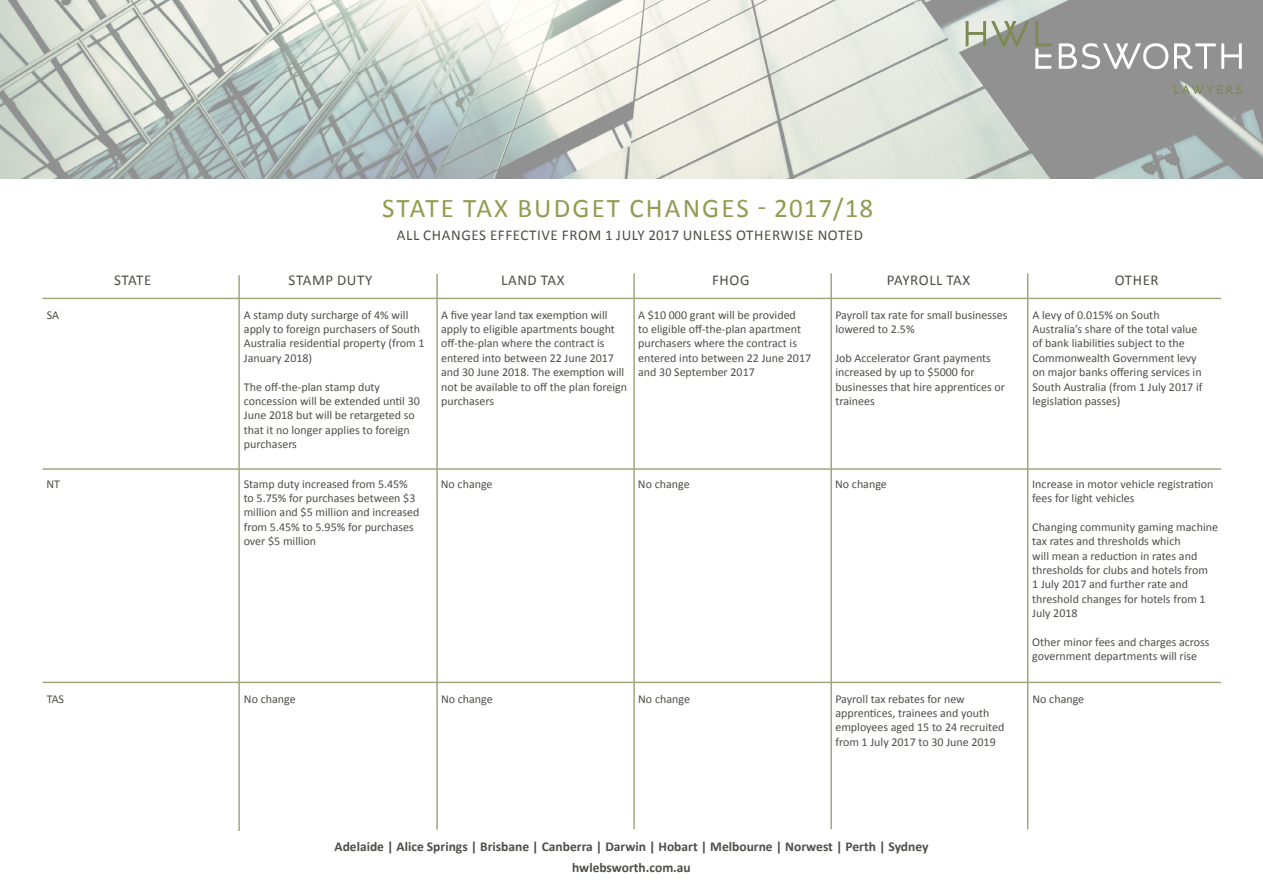
<style>
.page{position:relative;width:1263px;height:893px;background:#fff}
.page>*{position:absolute;margin:0;border:0;box-sizing:border-box;transform-origin:0 0}
.Normal_Text{font:27px "Calibri";letter-spacing:.08em;color:#939b50}
.t1{font:15px "Calibri";letter-spacing:.04em;color:#4c5049}
.Offices{font:700 13.5px "Calibri";color:#4c5049}
.Website{font:700 13.5px "Calibri";color:#4c5049}
.Heading_-_area_2{font:12px/14.4px "Calibri";color:#4c5049}
</style>
<div class="page">
<img style="left:0;top:0;width:1263px;height:179px">
<svg style="left:1035px;top:21px;width:16px;height:48px"></svg>
<svg style="left:966px;top:21px;width:63px;height:25px;background:#a9ae9c"></svg>
<svg style="left:1059px;top:43px;width:109px;height:26px"></svg>
<svg style="left:1174px;top:43px;width:68px;height:26px"></svg>
<svg style="left:1174px;top:85px;width:68px;height:9px"></svg>
<hr style="left:238px;top:275px;width:2px;height:556px;background:#a0a77d">
<hr style="left:43px;top:298px;width:1178px;height:1px;background:#a0a77d">
<hr style="left:436px;top:274px;width:2px;height:556px;background:#a0a77d">
<hr style="left:633px;top:273px;width:2px;height:556px;background:#a0a77d">
<hr style="left:830px;top:273px;width:2px;height:556px;background:#a0a77d">
<hr style="left:1027px;top:273px;width:1px;height:556px;background:#a0a77d">
<hr style="left:43px;top:468px;width:1178px;height:2px;background:#a0a77d">
<hr style="left:43px;top:682px;width:1178px;height:1px;background:#a0a77d">
<p class="Normal_Text" style="left:382px;top:191px;width:493px">STATE TAX BUDGET CHANGES - 2017/18</p>
<p class="t1" style="left:397px;top:226px;width:468px">ALL CHANGES EFFECTIVE FROM 1 JULY 2017 UNLESS OTHERWISE NOTED</p>
<p class="t1" style="left:114px;top:270px;width:39px">STATE</p>
<p class="t1" style="left:289px;top:270px;width:85px">STAMP DUTY</p>
<p class="t1" style="left:501px;top:270px;width:65px">LAND TAX</p>
<p class="t1" style="left:712px;top:270px;width:39px">FHOG</p>
<p class="t1" style="left:887px;top:270px;width:85px">PAYROLL TAX</p>
<p class="t1" style="left:1115px;top:270px;width:45px">OTHER</p>
<p class="Heading_-_area_2" style="left:47px;top:307px;width:14px">SA</p>
<p class="Heading_-_area_2" style="left:244px;top:307px;width:182px">A stamp duty surcharge of 4% will apply to foreign purchasers of South<br>Australia residential property (from 1<br>January 2018)</p>
<p class="Heading_-_area_2" style="left:244px;top:379px;width:177px">The off-the-plan stamp duty concession will be extended until 30<br>June 2018 but will be retargeted so that it no longer applies to foreign purchasers</p>
<p class="Heading_-_area_2" style="left:441px;top:307px;width:188px">A five year land tax exemption will apply to eligible apartments bought off-the-plan where the contract is entered into between 22 June 2017 and 30 June 2018. The exemption will not be available to off the plan foreign purchasers</p>
<p class="Heading_-_area_2" style="left:638px;top:307px;width:174px">A $10 000 grant will be provided<br>to eligible off-the-plan apartment purchasers where the contract is entered into between 22 June 2017 and 30 September 2017</p>
<p class="Heading_-_area_2" style="left:835px;top:307px;width:174px">Payroll tax rate for small businesses lowered to 2.5%</p>
<p class="Heading_-_area_2" style="left:835px;top:351px;width:171px">Job Accelerator Grant payments increased by up to $5000 for businesses that hire apprentices or trainees</p>
<p class="Heading_-_area_2" style="left:1032px;top:307px;width:171px">A levy of 0.015% on South<br>Australia’s share of the total value of bank liabilities subject to the<br>Commonwealth Government levy on major banks offering services in<br>South Australia (from 1 July 2017 if legislation passes)</p>
<p class="Heading_-_area_2" style="left:47px;top:476px;width:15px">NT</p>
<p class="Heading_-_area_2" style="left:244px;top:476px;width:177px">Stamp duty increased from 5.45% to 5.75% for purchases between $3 million and $5 million and increased from 5.45% to 5.95% for purchases over $5 million</p>
<p class="Heading_-_area_2" style="left:441px;top:476px;width:53px">No change</p>
<p class="Heading_-_area_2" style="left:638px;top:476px;width:53px">No change</p>
<p class="Heading_-_area_2" style="left:835px;top:476px;width:53px">No change</p>
<p class="Heading_-_area_2" style="left:1032px;top:476px;width:183px">Increase in motor vehicle registration fees for light vehicles</p>
<p class="Heading_-_area_2" style="left:1032px;top:520px;width:187px">Changing community gaming machine tax rates and thresholds which<br>will mean a reduction in rates and thresholds for clubs and hotels from<br>1 July 2017 and further rate and threshold changes for hotels from 1<br>July 2018</p>
<p class="Heading_-_area_2" style="left:1032px;top:635px;width:179px">Other minor fees and charges across government departments will rise</p>
<p class="Heading_-_area_2" style="left:47px;top:691px;width:19px">TAS</p>
<p class="Heading_-_area_2" style="left:244px;top:691px;width:53px">No change</p>
<p class="Heading_-_area_2" style="left:441px;top:691px;width:53px">No change</p>
<p class="Heading_-_area_2" style="left:638px;top:691px;width:53px">No change</p>
<p class="Heading_-_area_2" style="left:835px;top:691px;width:170px">Payroll tax rebates for new apprentices, trainees and youth employees aged 15 to 24 recruited from 1 July 2017 to 30 June 2019</p>
<p class="Heading_-_area_2" style="left:1032px;top:691px;width:53px">No change</p>
<p class="Offices" style="left:334px;top:838px;width:595px">Adelaide | Alice Springs | Brisbane | Canberra | Darwin | Hobart | Melbourne | Norwest | Perth | Sydney</p>
<p class="Website" style="left:572px;top:859px;width:120px">hwlebsworth.com.au</p>
</div>
